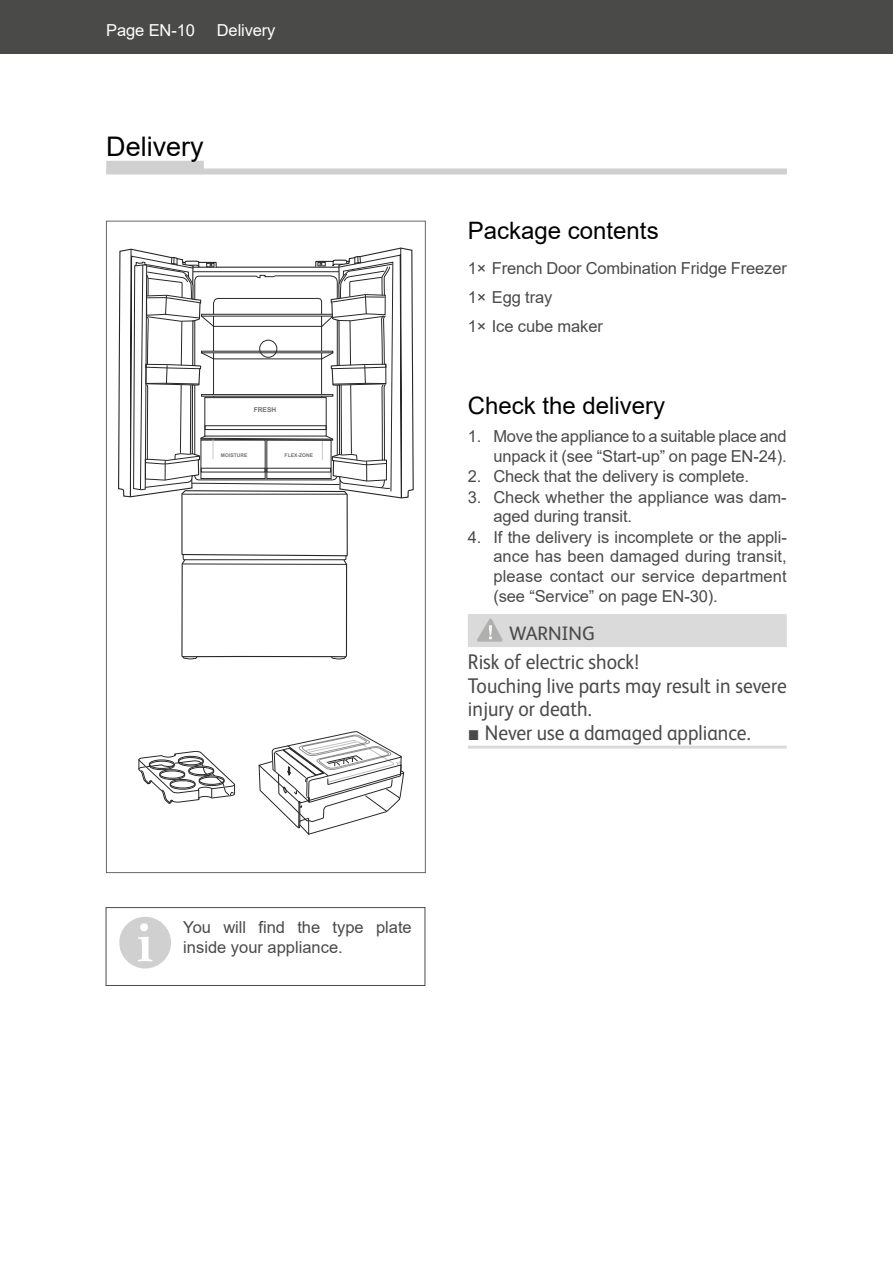
<style>
.page{position:relative;width:893px;height:1263px;background:#fff}
.page>*{position:absolute;margin:0;border:0;box-sizing:border-box;transform-origin:0 0}
.t1{font:27px "Arial";color:#000}
.t2{font:24px "Arial";color:#000}
.t3{font:21.3px/23.4px "FS Albert";color:#4a4a49;scale:.92 1}
.t4{font:19.5px "FS Albert";letter-spacing:-.005em;color:#4a4a49}
.t5{font:16.5px/19.8px "Arial";letter-spacing:-.01em;color:#4a4a49}
.t6{font:16.5px "Arial";letter-spacing:-.01em;color:#fff}
.t7{font:700 6.6px "Arial";color:#575756}
.t8{font:700 4.95px "Arial";color:#575756}
.s1{font-family:"Arial"}
</style>
<div class="page">
<svg style="left:117px;top:247px;width:297px;height:627px"></svg>
<div style="left:106px;top:161px;width:98px;height:12px;background:#d0d0d0"></div>
<div style="left:106px;top:168px;width:681px;height:6px;background:#d0d0d0"></div>
<div style="left:468px;top:614px;width:319px;height:33px;background:#dadada"></div>
<hr style="left:468px;top:746px;width:319px;height:3px;background:#dadada">
<svg style="left:477px;top:618px;width:26px;height:24px"></svg>
<div style="left:121px;top:918px;width:49px;height:49px;background:#d0d0d0;border-radius:50%"></div>
<div style="left:119px;top:917px;width:52px;height:51px;border:3px solid #d0d0d0;border-radius:50%"></div>
<svg style="left:138px;top:923px;width:15px;height:38px"></svg>
<div style="left:106px;top:907px;width:319px;height:79px;border:1px solid #4a4a49"></div>
<div style="left:0;top:0;width:893px;height:54px;background:#4a4a49"></div>
<p class="t6" style="left:106px;top:19px;width:90px">Page EN-10</p>
<p class="t6" style="left:217px;top:19px;width:60px">Delivery</p>
<h1 class="t1" style="left:106px;top:128px;width:99px">Delivery</h1>
<p class="t7" style="left:254px;top:405px;width:24px">FRESH</p>
<p class="t8" style="left:221px;top:451px;width:28px">MOISTURE</p>
<p class="t8" style="left:285px;top:451px;width:30px">FLEX-ZONE</p>
<h2 class="t2" style="left:468px;top:214px;width:192px">Package contents</h2>
<p class="t5" style="left:468px;top:253px;width:321px;line-height:29px">1× French Door Combination Fridge Freezer<br>1× Egg tray<br>1× Ice cube maker</p>
<h2 class="t2" style="left:468px;top:389px;width:199px">Check the delivery</h2>
<p class="t5" style="left:468px;top:426px;width:320px;text-align:right">1. Move the appliance to a suitable place and unpack it (see “Start-up” on page EN-24).</p>
<p class="t5" style="left:468px;top:466px;width:283px">2. Check that the delivery is complete.</p>
<p class="t5" style="left:493px;top:487px;width:295px;text-indent:-26px">3. Check whether the appliance was dam&shy;aged during transit.</p>
<p class="t5" style="left:493px;top:527px;width:295px;text-align:justify;text-indent:-26px">4. If the delivery is incomplete or the appli&shy;ance has been damaged during transit, please contact our service department (see “Service” on page EN-30).</p>
<p class="t4" style="left:509px;top:621px;width:87px">WARNING</p>
<p class="t3" style="left:468px;top:649px;width:348px">Risk of electric shock!<br>Touching live parts may result in severe injury or death.</p>
<p class="t3" style="left:468px;top:719px;width:309px"><span class="s1">■</span> Never use a damaged appliance.</p>
<p class="t5" style="left:183px;top:917px;width:230px">You will find the type plate inside your appliance.</p>
</div>
